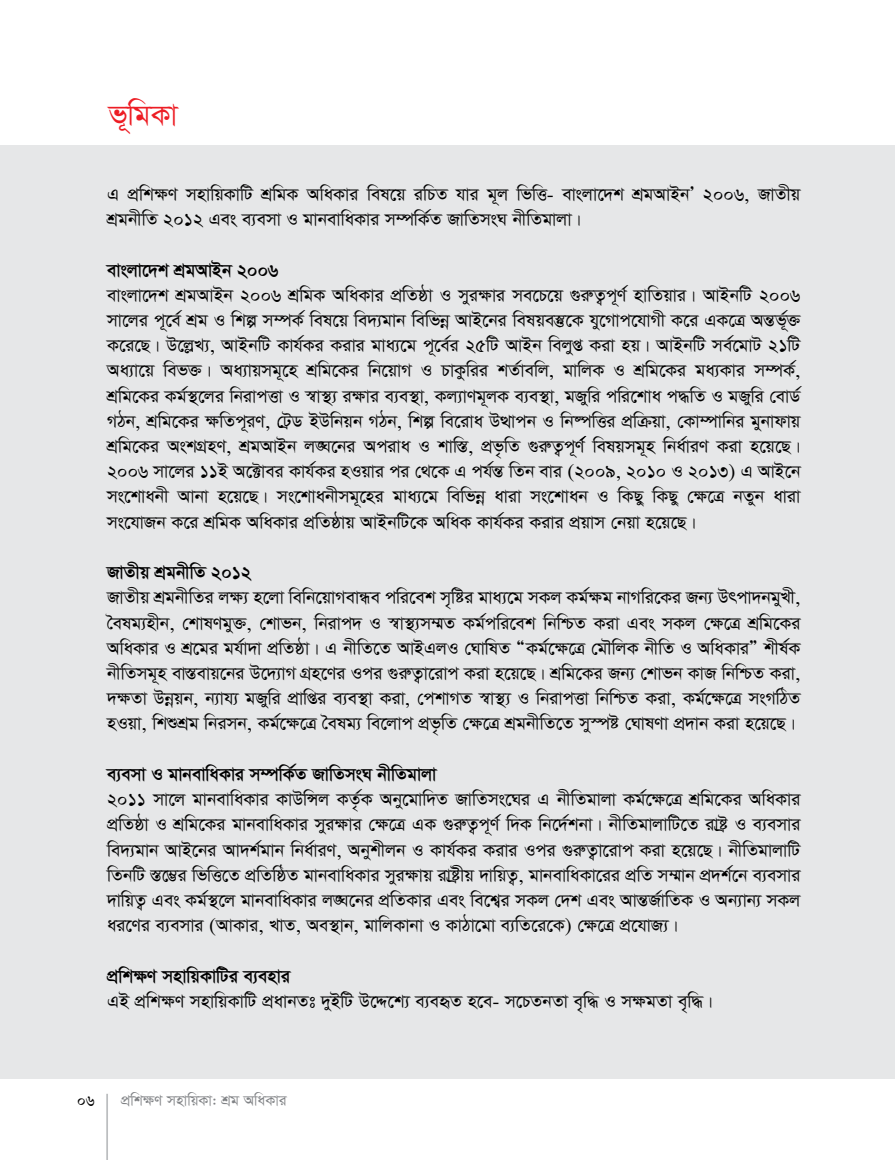
<style>
.page{position:relative;width:895px;height:1160px;background:#fff}
.page>*{position:absolute;margin:0;border:0;box-sizing:border-box;transform-origin:0 0}
.t1{font:35px "Sutonny MJ";color:#ed1d24}
.t2{font:21px/25.2px "Sutonny MJ";color:#000;text-align:justify}
.t3{font:700 21px "Sutonny MJ";color:#000}
.t4{font:17.5px "Sutonny MJ";color:#808285}
.t5{font:17.5px "Sutonny MJ";color:#000}
</style>
<div class="page">
<div style="left:0;top:145px;width:895px;height:932px;background:#e6e7e8"></div>
<hr style="left:106px;top:1093px;width:2px;height:66px;background:#bcbec0">
<h1 class="t1" style="left:109px;top:96px;width:70px">F~WGKV</h1>
<p class="t2" style="left:107px;top:182px;width:694px">G CÖWKŸY MNVWQKVWU KÖWGK AWAKVI WEL‡Q IWPZ HVI G~J WFWË- EVSJV‡`K KÖGAVBBÕ 2006, RVZXQ<br>KÖGBXWZ 2012 GES E¨EMV I GVBEVWAKVI M¤ÚWK©Z RVWZMSN BXWZGVJV|</p>
<p class="t3" style="left:107px;top:258px;width:173px">EVSJV‡`K KÖGAVBB 2006</p>
<p class="t2" style="left:107px;top:283px;width:696px">EVSJV‡`K KÖGAVBB 2006 KÖWGK AWAKVI CÖWZÔV I MYI¶VI ME‡P‡Q ¸IÆZ¡C~Y© NVWZQVI| AVBBWU 2006<br>MV‡JI C~‡E© KÖG I WKÍ M¤ÚK© WEL‡Q WE`¨GVB WEWFBŒ AVB‡BI WELQE¯‘‡K HY‡MVC‡HVMX K‡I GK‡Î AŠÍF©~³<br>K‡I‡Q| D‡JØL¨, AVBBWU KVH©KI KIVI GVA¨‡G C~‡E©I 25WU AVBB WEJYß KIV NQ| AVBBWU ME©‡GVU 21WU AA¨V‡Q WEF³| AA¨VQMG~‡N KÖWG‡KI WB‡QVM I PVKZWII KZ©VEWJ, GVWJK I KÖWG‡KI GA¨KVI M¤ÚK©, KÖWG‡KI KG©¯’‡JI WBIVCËV I ¯^V¯’¨ I¶VI E¨E¯’V, KJ¨VYG~JK E¨E¯’V, GRYWI CWI‡KVA C×WZ I GRYWI †EVW© MVB, KÖWG‡KI ¶WZC~IY, †U«W BDWBQB MVB, WKÍ WE‡IVA DÌVCB I WB®ÚWËI CÖWΜQV, †KV¤ÚVWBI GYBVDVQ KÖWG‡KI ASKMÖNY, KÖGAVBB J•N‡BI ACIVA I KVW¯Í, CÖF…WZ ¸IÆZ¡C~Y© WELQMG~N WBA©VIY KIV N‡Q‡Q| 2006 MV‡JI 11B A‡±VEI KVH©KI NIQVI CI †_‡K G CH©ŠÍWZB EVI (2009, 2010 I 2013) G AVB‡B MS‡KVABX AVBV N‡Q‡Q| MS‡KVABXMG~‡NI GVA¨‡G WEWFBŒ AVIV MS‡KVAB I WKQY WKQY †¶‡Î BZYB AVIV MS‡HVRB K‡I KÖWGK AWAKVI CÖWZÔVQ AVBBWU‡K AWAK KVH©KI KIVI CÖQVM †BQV N‡Q‡Q|</p>
<p class="t3" style="left:107px;top:560px;width:145px">RVZXQ KÖGBXWZ 2012</p>
<p class="t2" style="left:107px;top:586px;width:695px">RVZXQ KÖGBXWZI J¶¨ N‡JV WEWB‡QVMEVÜE CWI‡EK M„WÓI GVA¨‡G MKJ KG©¶G BVMWI‡KI RB¨ DRCV`BGYLX, ˆELG¨NXB, †KVLYGY³, †KVFB, WBIVC` I ¯^V¯’¨M¤§Z KG©CWI‡EK WBWÐZ KIV GES MKJ †¶‡Î KÖWG‡KI AWAKVI I KÖ‡GI GH©V`V CÖWZÔV| G BXWZ‡Z AVBGJI †NVWLZ ÒKG©‡¶‡Î †GŠWJK BXWZ I AWAKVIÓ KXL©K BXWZMG~N EV¯ÍEVQ‡BI D‡`¨VM MÖN‡YI ICI ¸IÆZ¡V‡IVC KIV N‡Q‡Q| KÖWG‡KI RB¨ †KVFB KVR WBWÐZ KIV, `¶ZV DBŒQB, B¨VH¨ GRYWI CÖVWßI E¨E¯’V KIV, †CKVMZ ¯^V¯’¨ I WBIVCËV WBWÐZ KIV, KG©‡¶‡Î MSMWVZ NIQV, WKÏKÖG WBIMB, KG©‡¶‡Î ˆELG¨ WE‡JVC CÖF…WZ †¶‡Î KÖGBXWZ‡Z MY¯ÚÓ †NVLYV CÖ`VB KIV N‡Q‡Q|</p>
<p class="t3" style="left:107px;top:762px;width:331px">E¨EMV I GVBEVWAKVI M¤ÚWK©Z RVWZMSN BXWZGVJV</p>
<p class="t2" style="left:107px;top:787px;width:695px">2011 MV‡J GVBEVWAKVI KVDWÝJ KZ©…K ABY‡GVW`Z RVWZMS‡NI G BXWZGVJV KG©‡¶‡Î KÖWG‡KI AWAKVI CÖWZÔV I KÖWG‡KI GVBEVWAKVI MYI¶VI †¶‡Î GK ¸IÆZ¡C~Y© W`K WB‡`©KBV| BXWZGVJVWU‡Z IVÓ«I E¨EMVI WE`¨GVB AVB‡BI AV`K©GVB WBA©VIY, ABYKXJB I KVH©KI KIVI ICI ¸IÆZ¡V‡IVC KIV N‡Q‡Q| BXWZGVJVWU WZBWU ¯Í‡¤¢I WFWË‡Z CÖWZWÔZ GVBEVWAKVI MYI¶VQ IVÓ«XQ `VWQZ¡, GVBEVWAKV‡II CÖWZ M¤§VB CÖ`K©‡B E¨EMVI `VWQZ¡ GES KG©¯’‡J GVBEVWAKVI J•N‡BI CÖWZKVI GES WE‡K¦I MKJ †`K GES AVŠÍR©VWZK I AB¨VB¨ MKJ AI‡YI E¨EMVI (AVKVI, LVZ, AE¯’VB, GVWJKVBV I KVVV‡GV E¨WZ‡I‡K) †¶‡Î CÖ‡HVR¨|</p>
<p class="t3" style="left:107px;top:964px;width:184px">CÖWKŸY MNVWQKVWUI E¨ENVI</p>
<p class="t2" style="left:107px;top:989px;width:607px">GB CÖWKŸY MNVWQKVWU CÖAVBZT `YBWU D‡Ï‡K¨ E¨EÜZ N‡E- M‡PZBZV E„W× I M¶GZV E„W×|</p>
<p class="t5" style="left:77px;top:1090px;width:19px">06</p>
<p class="t4" style="left:121px;top:1090px;width:167px">CÖWK¶Y MNVWQKV: KÖG AWAKVI</p>
</div>
